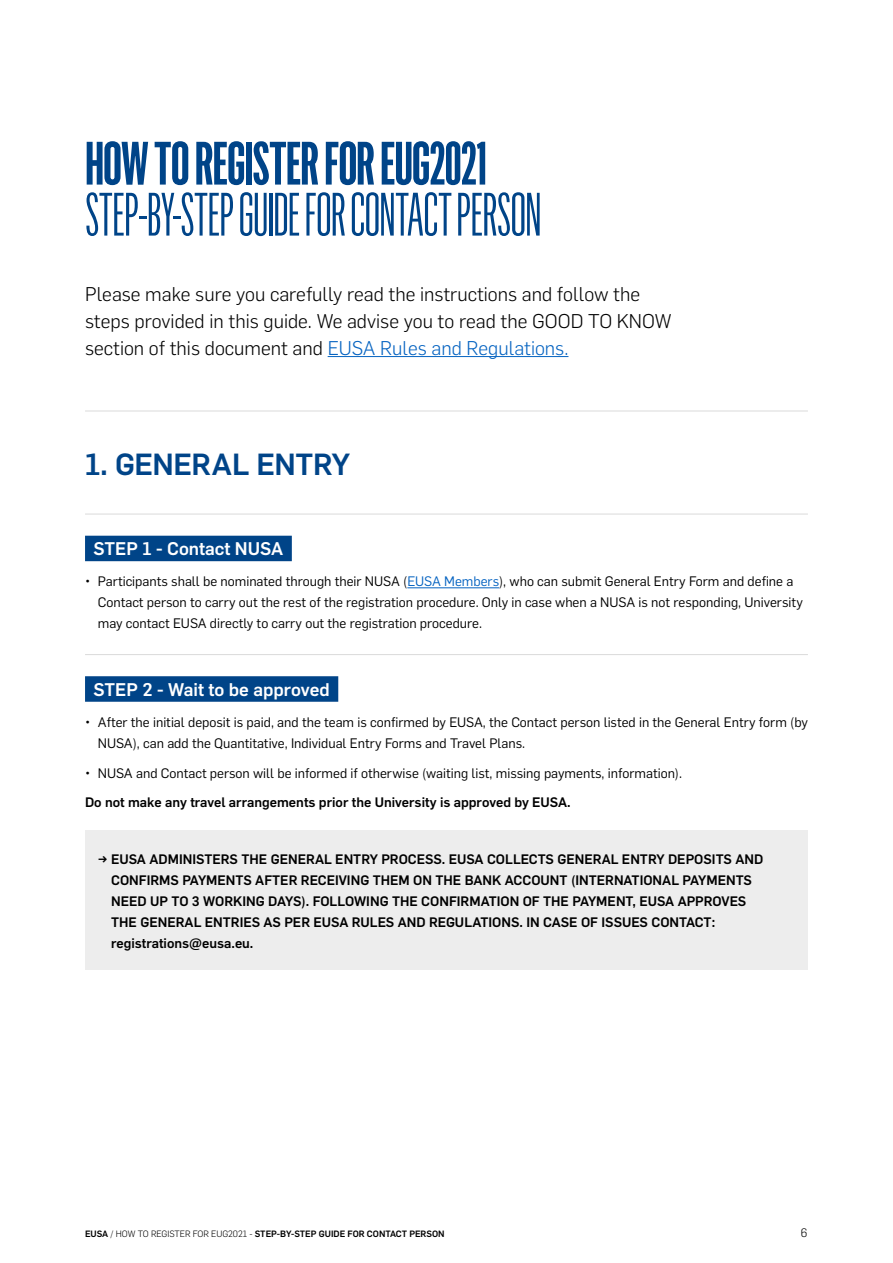
<style>
.page{position:relative;width:893px;height:1263px;background:#fff}
.page>*{position:absolute;margin:0;border:0;box-sizing:border-box;transform-origin:0 0}
.t1{font:60px "Flama Ultracondensed";letter-spacing:-.02em;color:#048}
.t2{font:600 60px "Flama Ultracondensed";letter-spacing:-.015em;color:#048}
.t3{font:500 30px "Flama";letter-spacing:-.015em;color:#048}
.t4{font:300 19.5px/27px "Flama";color:#000}
.t5{font:500 18px "Flama";color:#fff}
.t6{font:13.5px/21px "Flama";color:#000}
.t7{font:500 13.5px/21px "Flama";color:#000}
.t8{font:300 12px "Flama";color:#000}
.t9{font:500 9px "Flama";color:#000}
.s1{color:#0563c1}
.s2{font-weight:300}
</style>
<div class="page">
<hr style="left:328px;top:356px;width:240px;height:1px;background:#0563c1">
<hr style="left:85px;top:411px;width:723px;height:1px;background:#dadada">
<hr style="left:85px;top:514px;width:723px;height:1px;background:#dadada">
<div style="left:85px;top:536px;width:207px;height:25px;background:#048"></div>
<hr style="left:407px;top:587px;width:92px;height:1px;background:#0563c1">
<hr style="left:85px;top:654px;width:723px;height:1px;background:#dadada">
<div style="left:85px;top:676px;width:253px;height:26px;background:#048"></div>
<div style="left:85px;top:830px;width:723px;height:139px;background:#ededed"></div>
<h1 class="t2" style="left:85px;top:126px;width:404px">HOW TO REGISTER FOR EUG2021</h1>
<h1 class="t1" style="left:85px;top:178px;width:458px">STEP-BY-STEP GUIDE FOR CONTACT PERSON</h1>
<h3 class="t4" style="left:85px;top:279px;width:588px">Please make sure you carefully read the instructions and follow the steps provided in this guide. We advise you to read the GOOD TO KNOW section of this document and <span class="s1">EUSA Rules and Regulations.</span></h3>
<h2 class="t3" style="left:85px;top:443px;width:267px">1. GENERAL ENTRY</h2>
<h3 class="t5" style="left:94px;top:536px;width:191px">STEP 1 - Contact NUSA</h3>
<p class="t6" style="left:98px;top:570px;width:707px;text-indent:-13px">• Participants shall be nominated through their NUSA (<span class="s1">EUSA Members</span>), who can submit General Entry Form and define a<br>Contact person to carry out the rest of the registration procedure. Only in case when a NUSA is not responding, University may contact EUSA directly to carry out the registration procedure.</p>
<h3 class="t5" style="left:94px;top:677px;width:238px">STEP 2 - Wait to be approved</h3>
<p class="t6" style="left:98px;top:711px;width:712px;text-indent:-13px">• After the initial deposit is paid, and the team is confirmed by EUSA, the Contact person listed in the General Entry form (by<br>NUSA), can add the Quantitative, Individual Entry Forms and Travel Plans.</p>
<p class="t6" style="left:85px;top:761px;width:599px">• NUSA and Contact person will be informed if otherwise (waiting list, missing payments, information).</p>
<p class="t7" style="left:85px;top:791px;width:487px">Do not make any travel arrangements prior the University is approved by EUSA.</p>
<p class="t7" style="left:111px;top:848px;width:654px;text-indent:-13px">→ EUSA ADMINISTERS THE GENERAL ENTRY PROCESS. EUSA COLLECTS GENERAL ENTRY DEPOSITS AND CONFIRMS PAYMENTS AFTER RECEIVING THEM ON THE BANK ACCOUNT (INTERNATIONAL PAYMENTS NEED UP TO 3 WORKING DAYS). FOLLOWING THE CONFIRMATION OF THE PAYMENT, EUSA APPROVES THE GENERAL ENTRIES AS PER EUSA RULES AND REGULATIONS. IN CASE OF ISSUES CONTACT: registrations@eusa.eu.</p>
<p class="t9" style="left:85px;top:1228px;width:361px">EUSA <span class="s2">/ HOW TO REGISTER FOR EUG2021 -</span> STEP-BY-STEP GUIDE FOR CONTACT PERSON</p>
<p class="t8" style="left:801px;top:1225px;width:8px">6</p>
</div>
